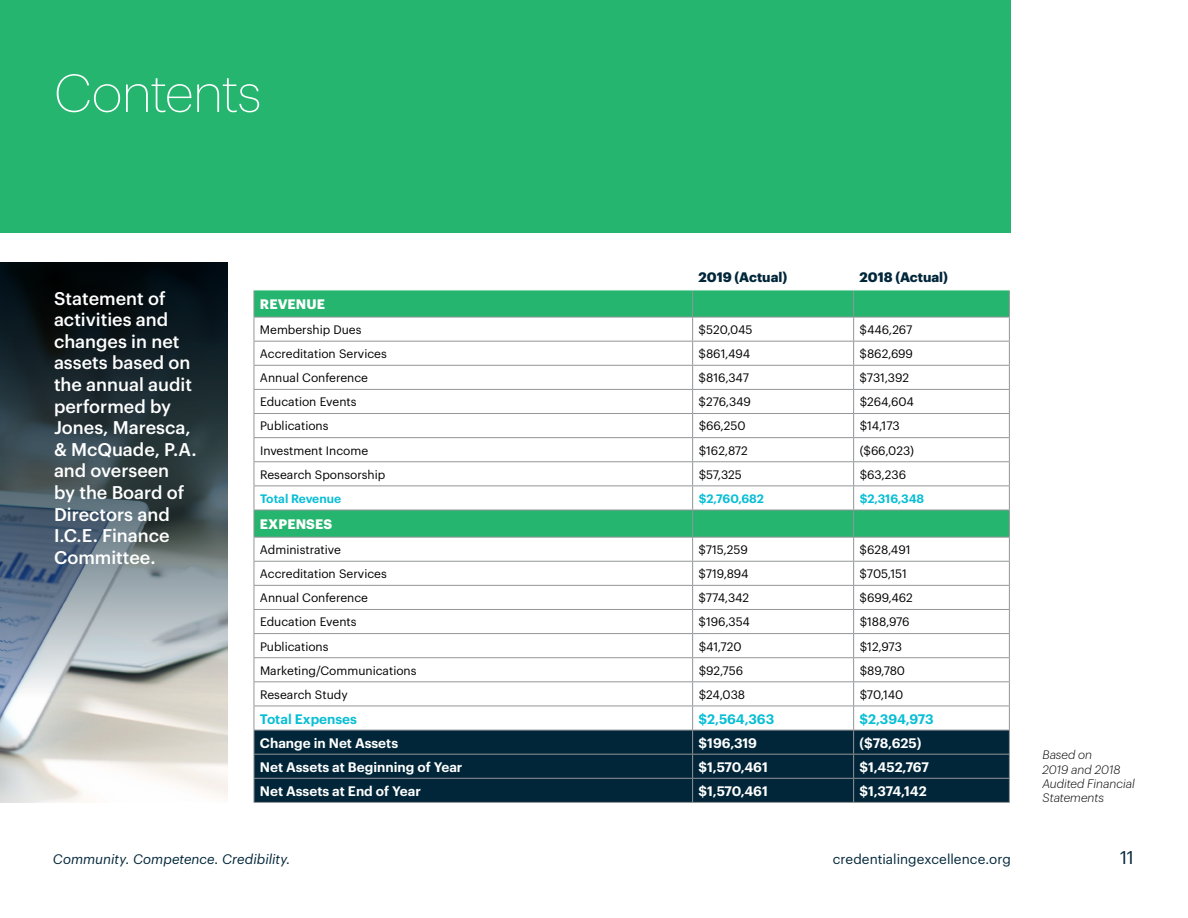
<style>
.page{position:relative;width:1188px;height:918px;background:#fff}
.page>*{position:absolute;margin:0;border:0;box-sizing:border-box;transform-origin:0 0}
.t1{font:200 52.5px "Graphik";letter-spacing:-.025em;color:#fff}
.t2{font:500 18px/21.6px "Graphik";color:#fff}
.t3{font:18px "Graphik";color:#012639}
.t4{font:600 13.5px "Graphik";color:#fff}
.t5{font:italic 13.5px "Graphik";letter-spacing:.005em;color:#012639}
.t6{font:600 13.5px "Graphik";color:#08bed5}
.t7{font:13.5px "Graphik";letter-spacing:.005em;color:#012639}
.t8{font:700 13.5px "Graphik";color:#012639}
.t9{font:700 13.5px "Graphik";letter-spacing:.005em;color:#fff}
.t10{font:12px "Graphik";color:#000}
.t11{font:italic 300 12px/14.4px "Graphik";color:#000}
.t12{font:600 12px "Graphik";letter-spacing:-.005em;color:#08bed5}
</style>
<div class="page">
<div style="left:0;top:0;width:1011px;height:232px;background:#25b56f"></div>
<svg style="left:255px;top:291px;width:754px;height:246px"></svg>
<div style="left:255px;top:731px;width:754px;height:71px;background:#012639"></div>
<hr style="left:254px;top:317px;width:439px;height:1px;background:#939598">
<hr style="left:693px;top:317px;width:161px;height:1px;background:#939598">
<hr style="left:854px;top:317px;width:156px;height:1px;background:#939598">
<hr style="left:254px;top:341px;width:439px;height:1px;background:#939598">
<hr style="left:693px;top:341px;width:161px;height:1px;background:#939598">
<hr style="left:854px;top:341px;width:156px;height:1px;background:#939598">
<hr style="left:254px;top:365px;width:439px;height:1px;background:#939598">
<hr style="left:693px;top:365px;width:161px;height:1px;background:#939598">
<hr style="left:854px;top:365px;width:156px;height:1px;background:#939598">
<hr style="left:254px;top:389px;width:439px;height:1px;background:#939598">
<hr style="left:693px;top:389px;width:161px;height:1px;background:#939598">
<hr style="left:854px;top:389px;width:156px;height:1px;background:#939598">
<hr style="left:254px;top:413px;width:439px;height:1px;background:#939598">
<hr style="left:693px;top:413px;width:161px;height:1px;background:#939598">
<hr style="left:854px;top:413px;width:156px;height:1px;background:#939598">
<hr style="left:254px;top:437px;width:439px;height:1px;background:#939598">
<hr style="left:693px;top:437px;width:161px;height:1px;background:#939598">
<hr style="left:854px;top:437px;width:156px;height:1px;background:#939598">
<hr style="left:254px;top:461px;width:439px;height:1px;background:#939598">
<hr style="left:693px;top:461px;width:161px;height:1px;background:#939598">
<hr style="left:854px;top:461px;width:156px;height:1px;background:#939598">
<hr style="left:254px;top:486px;width:439px;height:1px;background:#939598">
<hr style="left:693px;top:486px;width:161px;height:1px;background:#939598">
<hr style="left:854px;top:486px;width:156px;height:1px;background:#939598">
<hr style="left:254px;top:510px;width:439px;height:1px;background:#939598">
<hr style="left:693px;top:510px;width:161px;height:1px;background:#939598">
<hr style="left:854px;top:510px;width:156px;height:1px;background:#939598">
<hr style="left:254px;top:537px;width:439px;height:1px;background:#939598">
<hr style="left:693px;top:537px;width:161px;height:1px;background:#939598">
<hr style="left:854px;top:537px;width:156px;height:1px;background:#939598">
<hr style="left:254px;top:561px;width:439px;height:1px;background:#939598">
<hr style="left:693px;top:561px;width:161px;height:1px;background:#939598">
<hr style="left:854px;top:561px;width:156px;height:1px;background:#939598">
<hr style="left:254px;top:585px;width:439px;height:1px;background:#939598">
<hr style="left:693px;top:585px;width:161px;height:1px;background:#939598">
<hr style="left:854px;top:585px;width:156px;height:1px;background:#939598">
<hr style="left:254px;top:609px;width:439px;height:1px;background:#939598">
<hr style="left:693px;top:609px;width:161px;height:1px;background:#939598">
<hr style="left:854px;top:609px;width:156px;height:1px;background:#939598">
<hr style="left:254px;top:633px;width:439px;height:1px;background:#939598">
<hr style="left:693px;top:633px;width:161px;height:1px;background:#939598">
<hr style="left:854px;top:633px;width:156px;height:1px;background:#939598">
<hr style="left:254px;top:657px;width:439px;height:1px;background:#939598">
<hr style="left:693px;top:657px;width:161px;height:1px;background:#939598">
<hr style="left:854px;top:657px;width:156px;height:1px;background:#939598">
<hr style="left:254px;top:681px;width:439px;height:1px;background:#939598">
<hr style="left:693px;top:681px;width:161px;height:1px;background:#939598">
<hr style="left:854px;top:681px;width:156px;height:1px;background:#939598">
<hr style="left:254px;top:706px;width:439px;height:1px;background:#939598">
<hr style="left:693px;top:706px;width:161px;height:1px;background:#939598">
<hr style="left:854px;top:706px;width:156px;height:1px;background:#939598">
<hr style="left:254px;top:730px;width:439px;height:1px;background:#939598">
<hr style="left:693px;top:730px;width:161px;height:1px;background:#939598">
<hr style="left:854px;top:730px;width:156px;height:1px;background:#939598">
<hr style="left:254px;top:754px;width:439px;height:1px;background:#939598">
<hr style="left:693px;top:754px;width:161px;height:1px;background:#939598">
<hr style="left:854px;top:754px;width:156px;height:1px;background:#939598">
<hr style="left:254px;top:778px;width:439px;height:1px;background:#939598">
<hr style="left:693px;top:778px;width:161px;height:1px;background:#939598">
<hr style="left:854px;top:778px;width:156px;height:1px;background:#939598">
<hr style="left:254px;top:802px;width:439px;height:1px;background:#939598">
<hr style="left:693px;top:802px;width:161px;height:1px;background:#939598">
<hr style="left:854px;top:802px;width:156px;height:1px;background:#939598">
<svg style="left:254px;top:291px;width:1px;height:511px"></svg>
<svg style="left:692px;top:291px;width:1px;height:511px"></svg>
<svg style="left:853px;top:291px;width:1px;height:511px"></svg>
<svg style="left:1009px;top:291px;width:1px;height:511px"></svg>
<svg style="left:0;top:262px;width:228px;height:540px;background:#697377"></svg>
<h1 class="t1" style="left:54px;top:55px;width:209px">Contents</h1>
<p class="t8" style="left:699px;top:267px;width:90px">2019 (Actual)</p>
<p class="t8" style="left:860px;top:267px;width:90px">2018 (Actual)</p>
<h2 class="t2" style="left:54px;top:286px;width:144px">Statement of activities and changes in net assets based on the annual audit performed by<br>Jones, Maresca, &amp; McQuade, P.A. and overseen<br>by the Board of<br>Directors and<br>I.C.E. Finance<br>Committee.</h2>
<p class="t9" style="left:260px;top:294px;width:67px">REVENUE</p>
<p class="t10" style="left:260px;top:321px;width:103px">Membership Dues</p>
<p class="t10" style="left:699px;top:321px;width:55px">$520,045</p>
<p class="t10" style="left:860px;top:321px;width:54px">$446,267</p>
<p class="t10" style="left:260px;top:345px;width:128px">Accreditation Services</p>
<p class="t10" style="left:699px;top:345px;width:53px">$861,494</p>
<p class="t10" style="left:860px;top:345px;width:55px">$862,699</p>
<p class="t10" style="left:260px;top:369px;width:110px">Annual Conference</p>
<p class="t10" style="left:699px;top:369px;width:52px">$816,347</p>
<p class="t10" style="left:860px;top:369px;width:51px">$731,392</p>
<p class="t10" style="left:260px;top:393px;width:98px">Education Events</p>
<p class="t10" style="left:699px;top:393px;width:54px">$276,349</p>
<p class="t10" style="left:860px;top:393px;width:56px">$264,604</p>
<p class="t10" style="left:260px;top:417px;width:70px">Publications</p>
<p class="t10" style="left:699px;top:417px;width:49px">$66,250</p>
<p class="t10" style="left:860px;top:417px;width:42px">$14,173</p>
<p class="t10" style="left:260px;top:441px;width:110px">Investment Income</p>
<p class="t10" style="left:699px;top:441px;width:51px">$162,872</p>
<p class="t10" style="left:860px;top:441px;width:56px">($66,023)</p>
<p class="t10" style="left:260px;top:465px;width:127px">Research Sponsorship</p>
<p class="t10" style="left:699px;top:465px;width:45px">$57,325</p>
<p class="t10" style="left:860px;top:465px;width:48px">$63,236</p>
<p class="t12" style="left:260px;top:489px;width:83px">Total Revenue</p>
<p class="t12" style="left:699px;top:489px;width:67px">$2,760,682</p>
<p class="t12" style="left:860px;top:489px;width:66px">$2,316,348</p>
<p class="t9" style="left:260px;top:514px;width:74px">EXPENSES</p>
<p class="t10" style="left:260px;top:541px;width:83px">Administrative</p>
<p class="t10" style="left:699px;top:541px;width:51px">$715,259</p>
<p class="t10" style="left:860px;top:541px;width:52px">$628,491</p>
<p class="t10" style="left:260px;top:565px;width:128px">Accreditation Services</p>
<p class="t10" style="left:699px;top:565px;width:51px">$719,894</p>
<p class="t10" style="left:860px;top:565px;width:49px">$705,151</p>
<p class="t10" style="left:260px;top:589px;width:110px">Annual Conference</p>
<p class="t10" style="left:699px;top:589px;width:52px">$774,342</p>
<p class="t10" style="left:860px;top:589px;width:55px">$699,462</p>
<p class="t10" style="left:260px;top:613px;width:98px">Education Events</p>
<p class="t10" style="left:699px;top:613px;width:53px">$196,354</p>
<p class="t10" style="left:860px;top:613px;width:51px">$188,976</p>
<p class="t10" style="left:260px;top:637px;width:70px">Publications</p>
<p class="t10" style="left:699px;top:637px;width:44px">$41,720</p>
<p class="t10" style="left:860px;top:637px;width:44px">$12,973</p>
<p class="t10" style="left:260px;top:661px;width:158px">Marketing/Communications</p>
<p class="t10" style="left:699px;top:661px;width:46px">$92,756</p>
<p class="t10" style="left:860px;top:661px;width:47px">$89,780</p>
<p class="t10" style="left:260px;top:685px;width:89px">Research Study</p>
<p class="t10" style="left:699px;top:685px;width:48px">$24,038</p>
<p class="t10" style="left:860px;top:685px;width:45px">$70,140</p>
<p class="t6" style="left:260px;top:708px;width:99px">Total Expenses</p>
<p class="t6" style="left:699px;top:708px;width:77px">$2,564,363</p>
<p class="t6" style="left:860px;top:708px;width:76px">$2,394,973</p>
<p class="t4" style="left:260px;top:732px;width:140px">Change in Net Assets</p>
<p class="t4" style="left:699px;top:732px;width:60px">$196,319</p>
<p class="t4" style="left:860px;top:732px;width:63px">($78,625)</p>
<p class="t4" style="left:260px;top:757px;width:204px">Net Assets at Beginning of Year</p>
<p class="t4" style="left:699px;top:757px;width:71px">$1,570,461</p>
<p class="t4" style="left:860px;top:757px;width:71px">$1,452,767</p>
<p class="t4" style="left:260px;top:781px;width:162px">Net Assets at End of Year</p>
<p class="t4" style="left:699px;top:781px;width:71px">$1,570,461</p>
<p class="t4" style="left:860px;top:781px;width:69px">$1,374,142</p>
<p class="t11" style="left:1042px;top:747px;width:94px">Based on<br>2019 and 2018<br>Audited Financial<br>Statements</p>
<p class="t5" style="left:53px;top:849px;width:239px">Community. Competence. Credibility.</p>
<p class="t7" style="left:833px;top:849px;width:180px">credentialingexcellence.org</p>
<h2 class="t3" style="left:1120px;top:844px;width:15px">11</h2>
</div>
